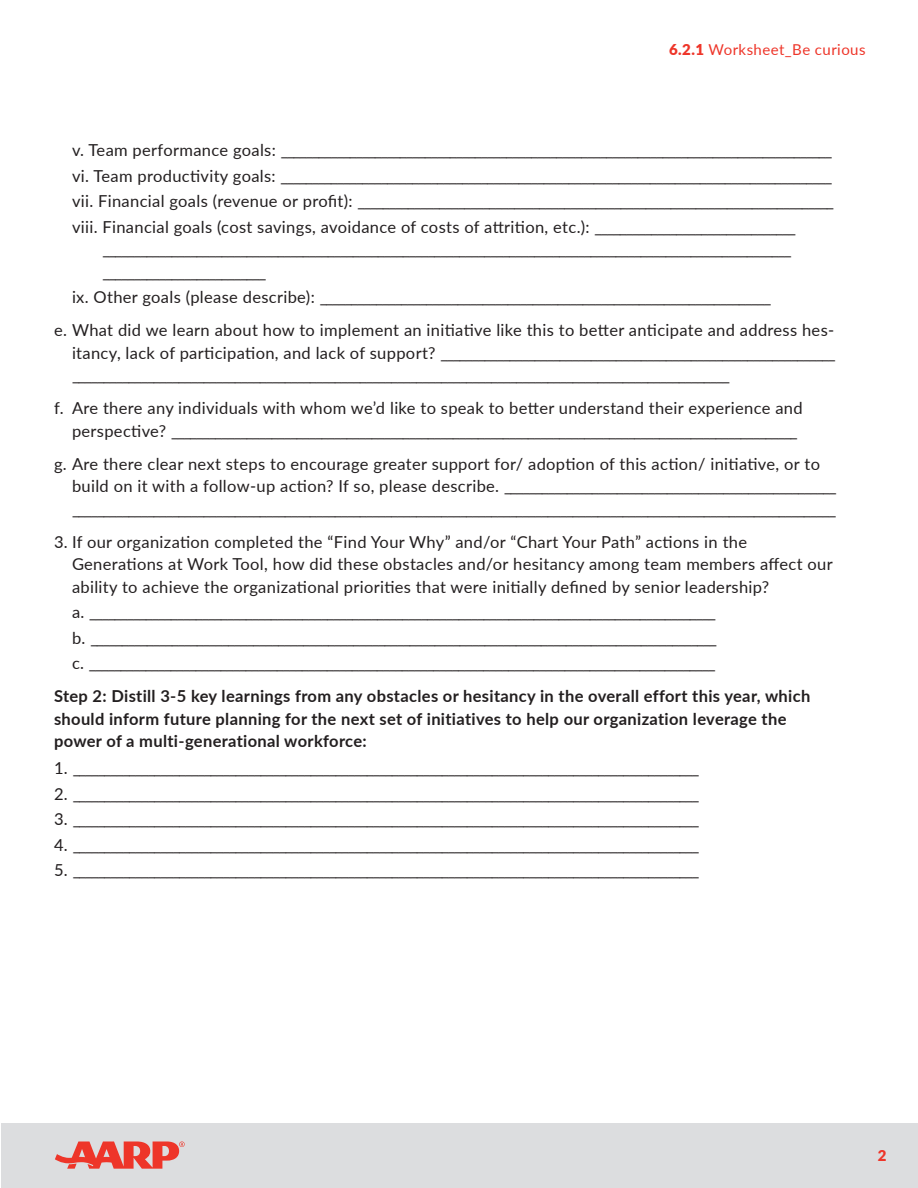
<style>
.page{position:relative;width:918px;height:1188px;background:#fff}
.page>*{position:absolute;margin:0;border:0;box-sizing:border-box;transform-origin:0 0}
.Indented_bullet{font:16.5px/22.5px "Lato";letter-spacing:.02em;color:#231f20}
.BODY{font:16.5px/22.5px "Lato";letter-spacing:.02em;color:#231f20;text-align:justify}
.Step_Numbers{font:700 16.5px/22.5px "Lato";letter-spacing:.02em;color:#231f20}
.Lesson_title{font:15px "Lato";letter-spacing:.03em;color:#ee3529}
.t1{font:900 15px "Lato";color:#ee3529}
.s1{font-weight:900}
</style>
<div class="page">
<div style="left:1px;top:1123px;width:917px;height:65px;background:#dcdddf"></div>
<svg style="left:55px;top:1142px;width:130px;height:27px"></svg>
<p class="Lesson_title" style="left:669px;top:38px;width:198px"><span class="s1">6.2.1</span> Worksheet_Be curious</p>
<p class="Indented_bullet" style="left:72px;top:138px;width:762px">v. Team performance goals: ________________________________________________________________________________________</p>
<p class="Indented_bullet" style="left:72px;top:164px;width:762px">vi. Team productivity goals: ________________________________________________________________________________________</p>
<p class="Indented_bullet" style="left:72px;top:189px;width:764px">vii. Financial goals (revenue or profit): ____________________________________________________________________________</p>
<p class="Indented_bullet" style="left:102px;top:215px;width:695px;text-indent:-30px">viii. Financial goals (cost savings, avoidance of costs of attrition, etc.): ________________________________ ______________________________________________________________________________________________________________ __________________________</p>
<p class="BODY" style="left:72px;top:285px;width:701px">ix. Other goals (please describe): ________________________________________________________________________</p>
<p class="BODY" style="left:72px;top:318px;width:765px;text-indent:-18px">e. What did we learn about how to implement an initiative like this to better anticipate and address hes&shy;itancy, lack of participation, and lack of support? _______________________________________________________________ _________________________________________________________________________________________________________</p>
<p class="BODY" style="left:54px;top:396px;width:750px;text-align:right">f. Are there any individuals with whom we’d like to speak to better understand their experience and perspective? ____________________________________________________________________________________________________</p>
<p class="BODY" style="left:72px;top:452px;width:766px;text-align:left;text-indent:-18px">g. Are there clear next steps to encourage greater support for/ adoption of this action/ initiative, or to build on it with a follow-up action? If so, please describe. _____________________________________________________ __________________________________________________________________________________________________________________________</p>
<p class="Indented_bullet" style="left:72px;top:530px;width:762px;text-indent:-18px">3. If our organization completed the “Find Your Why” and/or “Chart Your Path” actions in the<br>Generations at Work Tool, how did these obstacles and/or hesitancy among team members affect our ability to achieve the organizational priorities that were initially defined by senior leadership?</p>
<p class="Indented_bullet" style="left:72px;top:600px;width:645px">a. ____________________________________________________________________________________________________</p>
<p class="Indented_bullet" style="left:72px;top:626px;width:647px">b. ____________________________________________________________________________________________________</p>
<p class="BODY" style="left:72px;top:651px;width:645px">c. ____________________________________________________________________________________________________</p>
<p class="Step_Numbers" style="left:54px;top:684px;width:758px">Step 2: Distill 3-5 key learnings from any obstacles or hesitancy in the overall effort this year, which should inform future planning for the next set of initiatives to help our organization leverage the power of a multi-generational workforce:</p>
<p class="Indented_bullet" style="left:54px;top:756px;width:647px">1. ____________________________________________________________________________________________________</p>
<p class="Indented_bullet" style="left:54px;top:782px;width:647px">2. ____________________________________________________________________________________________________</p>
<p class="Indented_bullet" style="left:54px;top:807px;width:647px">3. ____________________________________________________________________________________________________</p>
<p class="Indented_bullet" style="left:54px;top:833px;width:647px">4. ____________________________________________________________________________________________________</p>
<p class="BODY" style="left:54px;top:858px;width:647px">5. ____________________________________________________________________________________________________</p>
<p class="t1" style="left:878px;top:1144px;width:10px">2</p>
</div>
